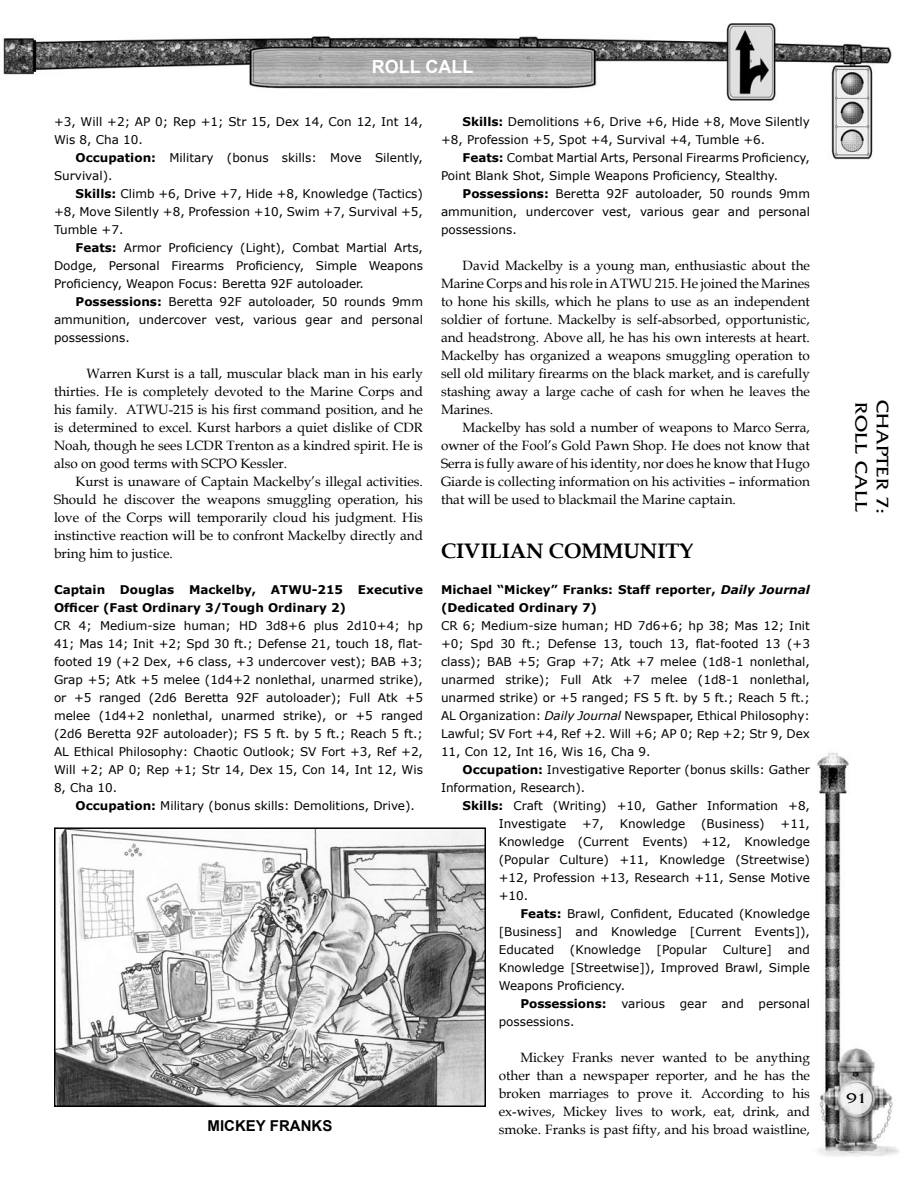
<style>
.page{position:relative;width:918px;height:1188px;background:#fff}
.page>*{position:absolute;margin:0;border:0;box-sizing:border-box;transform-origin:0 0}
.t1{font:700 21px "Book Antiqua";color:#000}
.t2{font:18px "BD Quattra";color:#000}
.t3{font:700 18px "Arial";color:#fff}
.t4{font:700 15px "Arial";color:#000}
.t5{font:15px "BD Quattra";color:#000}
.t6{font:13.5px/18px "Book Antiqua";color:#000;text-align:justify}
.t7{font:12px/18px "Verdana";color:#000;text-align:justify}
.t8{font:700 12px/18px "Verdana";color:#000}
.s1{font-weight:700}
.s2{font-style:italic}
</style>
<div class="page">
<img style="left:3px;top:23px;width:889px;height:85px">
<img style="left:831px;top:108px;width:42px;height:52px">
<img style="left:817px;top:752px;width:83px;height:405px">
<img style="left:57px;top:830px;width:426px;height:274px">
<div style="left:54px;top:827px;width:432px;height:280px;border:2px solid #000"></div>
<h2 class="t3" style="left:372px;top:55px;width:103px">ROLL CALL</h2>
<p class="t7" style="left:54px;top:112px;width:370px">+3, Will +2; AP 0; Rep +1; Str 15, Dex 14, Con 12, Int 14,<br>Wis 8, Cha 10.</p>
<p class="t7" style="left:54px;top:148px;width:370px;text-indent:22px"><span class="s1">Occupation:</span> Military (bonus skills: Move Silently,<br>Survival).</p>
<p class="t7" style="left:54px;top:184px;width:371px;text-indent:22px"><span class="s1">Skills:</span> Climb +6, Drive +7, Hide +8, Knowledge (Tactics) +8, Move Silently +8, Profession +10, Swim +7, Survival +5, Tumble +7.</p>
<p class="t7" style="left:54px;top:238px;width:371px;text-indent:22px"><span class="s1">Feats:</span> Armor Proficiency (Light), Combat Martial Arts, Dodge, Personal Firearms Proficiency, Simple Weapons Proficiency, Weapon Focus: Beretta 92F autoloader.</p>
<p class="t7" style="left:54px;top:292px;width:371px;text-indent:22px"><span class="s1">Possessions:</span> Beretta 92F autoloader, 50 rounds 9mm ammunition, undercover vest, various gear and personal possessions.</p>
<p class="t6" style="left:54px;top:364px;width:371px;text-indent:32px">Warren Kurst is a tall, muscular black man in his early thirties. He is completely devoted to the Marine Corps and his family. ATWU-215 is his first command position, and he is determined to excel. Kurst harbors a quiet dislike of CDR Noah, though he sees LCDR Trenton as a kindred spirit. He is also on good terms with SCPO Kessler.</p>
<p class="t6" style="left:54px;top:472px;width:371px;text-indent:22px">Kurst is unaware of Captain Mackelby’s illegal activities.<br>Should he discover the weapons smuggling operation, his love of the Corps will temporarily cloud his judgment. His instinctive reaction will be to confront Mackelby directly and bring him to justice.</p>
<p class="t8" style="left:54px;top:580px;width:370px">Captain Douglas Mackelby, ATWU-215 Executive<br>Officer (Fast Ordinary 3/Tough Ordinary 2)</p>
<p class="t7" style="left:54px;top:616px;width:370px">CR 4; Medium-size human; HD 3d8+6 plus 2d10+4; hp 41; Mas 14; Init +2; Spd 30 ft.; Defense 21, touch 18, flat&shy;footed 19 (+2 Dex, +6 class, +3 undercover vest); BAB +3; Grap +5; Atk +5 melee (1d4+2 nonlethal, unarmed strike), or +5 ranged (2d6 Beretta 92F autoloader); Full Atk +5 melee (1d4+2 nonlethal, unarmed strike), or +5 ranged (2d6 Beretta 92F autoloader); FS 5 ft. by 5 ft.; Reach 5 ft.; AL Ethical Philosophy: Chaotic Outlook; SV Fort +3, Ref +2, Will +2; AP 0; Rep +1; Str 14, Dex 15, Con 14, Int 12, Wis 8, Cha 10.</p>
<p class="t7" style="left:76px;top:796px;width:341px"><span class="s1">Occupation:</span> Military (bonus skills: Demolitions, Drive).</p>
<p class="t7" style="left:441px;top:112px;width:370px;text-indent:22px"><span class="s1">Skills:</span> Demolitions +6, Drive +6, Hide +8, Move Silently +8, Profession +5, Spot +4, Survival +4, Tumble +6.</p>
<p class="t7" style="left:441px;top:148px;width:371px;text-indent:22px"><span class="s1">Feats:</span> Combat Martial Arts, Personal Firearms Proficiency,<br>Point Blank Shot, Simple Weapons Proficiency, Stealthy.</p>
<p class="t7" style="left:441px;top:184px;width:371px;text-indent:22px"><span class="s1">Possessions:</span> Beretta 92F autoloader, 50 rounds 9mm ammunition, undercover vest, various gear and personal possessions.</p>
<p class="t6" style="left:441px;top:256px;width:371px;text-indent:22px">David Mackelby is a young man, enthusiastic about the Marine Corps and his role in ATWU 215. He joined the Marines to hone his skills, which he plans to use as an independent soldier of fortune. Mackelby is self-absorbed, opportunistic, and headstrong. Above all, he has his own interests at heart.<br>Mackelby has organized a weapons smuggling operation to sell old military firearms on the black market, and is carefully stashing away a large cache of cash for when he leaves the Marines.</p>
<p class="t6" style="left:441px;top:418px;width:371px;text-indent:22px">Mackelby has sold a number of weapons to Marco Serra, owner of the Fool’s Gold Pawn Shop. He does not know that Serra is fully aware of his identity, nor does he know that Hugo Giarde is collecting information on his activities – information that will be used to blackmail the Marine captain.</p>
<p class="t1" style="left:441px;top:537px;width:254px">CIVILIAN COMMUNITY</p>
<p class="t8" style="left:441px;top:580px;width:370px">Michael “Mickey” Franks: Staff reporter, <span class="s2">Daily Journal </span>(Dedicated Ordinary 7)</p>
<p class="t7" style="left:441px;top:616px;width:371px">CR 6; Medium-size human; HD 7d6+6; hp 38; Mas 12; Init +0; Spd 30 ft.; Defense 13, touch 13, flat-footed 13 (+3 class); BAB +5; Grap +7; Atk +7 melee (1d8-1 nonlethal, unarmed strike); Full Atk +7 melee (1d8-1 nonlethal, unarmed strike) or +5 ranged; FS 5 ft. by 5 ft.; Reach 5 ft.; AL Organization: <span class="s2">Daily Journal</span> Newspaper, Ethical Philosophy:<br>Lawful; SV Fort +4, Ref +2. Will +6; AP 0; Rep +2; Str 9, Dex 11, Con 12, Int 16, Wis 16, Cha 9.</p>
<p class="t7" style="left:441px;top:760px;width:371px;text-indent:22px"><span class="s1">Occupation:</span> Investigative Reporter (bonus skills: Gather<br>Information, Research).</p>
<p class="t7" style="left:499px;top:796px;width:313px;text-indent:-36px"><span class="s1">Skills:</span> Craft (Writing) +10, Gather Information +8,<br>Investigate</p>
<p class="t7" style="left:582px;top:814px;width:23px">+7,</p>
<p class="t7" style="left:620px;top:814px;width:67px">Knowledge</p>
<p class="t7" style="left:701px;top:814px;width:65px">(Business)</p>
<p class="t7" style="left:499px;top:814px;width:313px;text-indent:282px">+11, Knowledge (Current Events) +12, Knowledge (Popular Culture) +11, Knowledge (Streetwise) +12, Profession +13, Research +11, Sense Motive +10.</p>
<p class="t7" style="left:499px;top:904px;width:313px;text-indent:22px"><span class="s1">Feats:</span> Brawl, Confident, Educated (Knowledge [Business] and Knowledge [Current Events]), Educated</p>
<p class="t7" style="left:499px;top:940px;width:313px;text-indent:289px">and Knowledge [Streetwise]), Improved Brawl, Simple Weapons Proficiency.</p>
<p class="t7" style="left:499px;top:994px;width:313px;text-indent:22px"><span class="s1">Possessions:</span> various gear and personal possessions.</p>
<p class="t6" style="left:499px;top:1048px;width:313px;text-indent:22px">Mickey Franks never wanted to be anything other than a newspaper reporter, and he has the broken marriages to prove it. According to his ex-wives, Mickey lives to work, eat, drink, and</p>
<p class="t7" style="left:570px;top:940px;width:73px">(Knowledge</p>
<p class="t7" style="left:657px;top:940px;width:52px">[Popular</p>
<p class="t7" style="left:723px;top:940px;width:51px">Culture]</p>
<p class="t4" style="left:208px;top:1116px;width:126px">MICKEY FRANKS</p>
<p class="t6" style="left:499px;top:1120px;width:313px">smoke. Franks is past fifty, and his broad waistline,</p>
<h2 class="t2" style="left:871px;top:402px;width:112px;rotate:90deg">ROLL CALL</h2>
<h2 class="t2" style="left:893px;top:400px;width:116px;rotate:90deg">CHAPTER 7:</h2>
<p class="t5" style="left:846px;top:1090px;width:22px">91</p>
</div>
